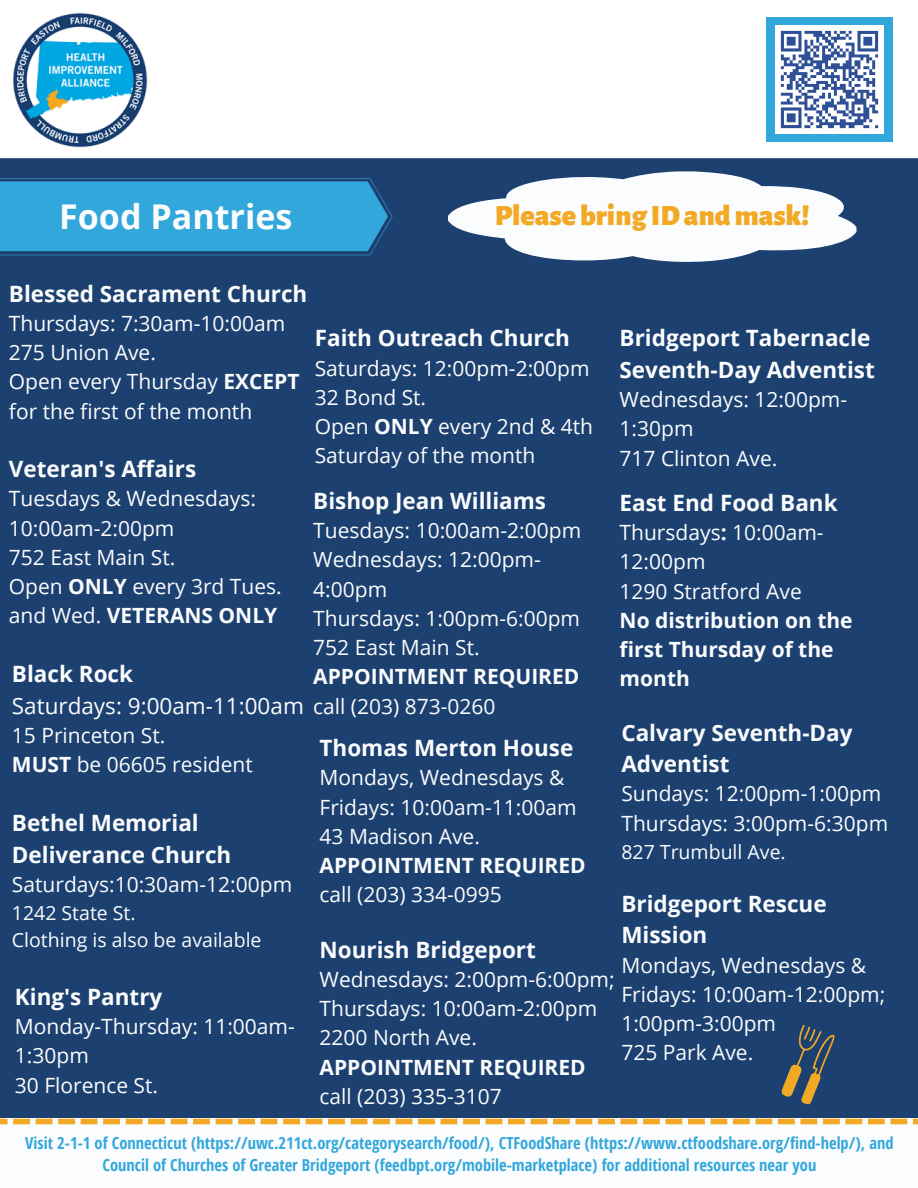
<style>
.page{position:relative;width:918px;height:1188px;background:#1c4070}
.page>*{position:absolute;margin:0;border:0;box-sizing:border-box;transform-origin:0 0}
.t1{font:700 34.05px "Open Sans";color:#fbfcfd}
.t2{font:900 29.55px "Alegreya Sans";color:#f2a925}
.t3{font:700 22.5px/31.5px "Open Sans";color:#fbfcfd}
.t4{font:22.5px "Open Sans";color:#fbfcfd}
.t5{font:21px/29.2px "Open Sans";color:#fbfcfd}
.t6{font:700 21px/29.2px "Open Sans";color:#fbfcfd}
.t7{font:19.5px "Open Sans";color:#fbfcfd}
.t8{font:700 16.5px/22.5px "Open Sans Condensed";color:#32a7dc;text-align:center}
.s1{font-weight:700}
.s2{font-size:21px}
.s3{font-weight:400}
</style>
<div class="page">
<div style="left:0;top:0;width:918px;height:158px;background:#fff"></div>
<img style="left:0;top:0;width:154px;height:153px">
<div style="left:766px;top:17px;width:127px;height:124px;background:#32a7dc"></div>
<img style="left:776px;top:25px;width:108px;height:108px">
<svg style="left:0;top:178px;width:393px;height:77px;background:#2f9acf"></svg>
<svg style="left:781px;top:1024px;width:54px;height:81px"></svg>
<svg style="left:448px;top:171px;width:408px;height:91px"></svg>
<div style="left:0;top:1119px;width:918px;height:69px;background:#fbfcfd"></div>
<svg style="left:0;top:1119px;width:918px;height:5px"></svg>
<p class="t1" style="left:59px;top:193px;width:235px">Food Pantries</p>
<p class="t2" style="left:495px;top:201px;width:316px">Please bring IDandmask!</p>
<p class="t3" style="left:9px;top:277px;width:300px">Blessed Sacrament Church</p>
<p class="t5" style="left:9px;top:308px;width:278px">Thursdays: 7:30am-10:00am</p>
<p class="t5" style="left:9px;top:337px;width:149px">275 Union Ave.</p>
<p class="t5" style="left:9px;top:367px;width:292px">Open every Thursday <span class="s1">EXCEPT </span>for the first of the month</p>
<p class="t3" style="left:315px;top:322px;width:257px">Faith Outreach Church</p>
<p class="t5" style="left:315px;top:353px;width:276px">Saturdays: 12:00pm-2:00pm</p>
<p class="t5" style="left:315px;top:382px;width:113px">32 Bond St.</p>
<p class="t5" style="left:315px;top:411px;width:280px">Open <span class="s1">ONLY</span> every 2nd &amp; 4th<br>Saturday of the month</p>
<p class="t3" style="left:620px;top:322px;width:257px">Bridgeport Tabernacle<br>Seventh-Day Adventist</p>
<p class="t5" style="left:620px;top:384px;width:229px">Wednesdays: 12:00pm-<br>1:30pm</p>
<p class="t5" style="left:620px;top:443px;width:159px">717 Clinton Ave.</p>
<p class="t3" style="left:9px;top:453px;width:189px">Veteran's Affairs</p>
<p class="t5" style="left:9px;top:484px;width:249px">Tuesdays &amp; Wednesdays:<br>10:00am-2:00pm</p>
<p class="t5" style="left:9px;top:542px;width:168px">752 East Main St.</p>
<p class="t5" style="left:9px;top:571px;width:274px">Open <span class="s1">ONLY</span> every 3rd Tues. and Wed. <span class="s1">VETERANS ONLY</span></p>
<p class="t3" style="left:313px;top:484px;width:234px">Bishop Jean Williams</p>
<p class="t5" style="left:313px;top:515px;width:269px">Tuesdays: 10:00am-2:00pm</p>
<p class="t5" style="left:313px;top:545px;width:229px">Wednesdays: 12:00pm-<br>4:00pm</p>
<p class="t5" style="left:313px;top:603px;width:268px">Thursdays: 1:00pm-6:00pm</p>
<p class="t5" style="left:313px;top:632px;width:168px">752 East Main St.</p>
<p class="t6" style="left:313px;top:662px;width:268px">APPOINTMENT REQUIRED</p>
<p class="t4" style="left:12px;top:690px;width:485px">Saturdays: 9:00am-11:00am <span class="s2">call (203) 873-0260</span></p>
<p class="t3" style="left:620px;top:486px;width:220px">East End Food Bank</p>
<p class="t5" style="left:620px;top:517px;width:206px">Thursdays<span class="s1">:</span> 10:00am-<br>12:00pm</p>
<p class="t5" style="left:620px;top:576px;width:184px">1290 Stratford Ave</p>
<p class="t6" style="left:620px;top:605px;width:235px">No distribution on the first Thursday of the</p>
<p class="t3" style="left:12px;top:658px;width:123px">Black Rock</p>
<p class="t6" style="left:620px;top:664px;width:72px">month</p>
<p class="t3" style="left:621px;top:716px;width:233px">Calvary Seventh-Day<br>Adventist</p>
<p class="t5" style="left:621px;top:779px;width:262px">Sundays: 12:00pm-1:00pm</p>
<p class="t5" style="left:621px;top:808px;width:268px">Thursdays: 3:00pm-6:30pm</p>
<p class="t7" style="left:621px;top:838px;width:166px">827 Trumbull Ave.</p>
<p class="t3" style="left:621px;top:887px;width:207px">Bridgeport Rescue<br>Mission</p>
<p class="t5" style="left:621px;top:950px;width:265px">Mondays, Wednesdays &amp;<br>Fridays: 10:00am-12:00pm;<br>1:00pm-3:00pm</p>
<p class="t5" style="left:621px;top:1038px;width:133px">725 Park Ave.</p>
<p class="t5" style="left:12px;top:720px;width:155px">15 Princeton St.</p>
<p class="t5" style="left:12px;top:749px;width:242px"><span class="s1">MUST</span> be 06605 resident</p>
<p class="t3" style="left:320px;top:732px;width:255px">Thomas Merton House</p>
<p class="t5" style="left:320px;top:763px;width:259px">Mondays, Wednesdays &amp;<br>Fridays: 10:00am-11:00am</p>
<p class="t5" style="left:320px;top:821px;width:162px">43 Madison Ave.</p>
<p class="t6" style="left:320px;top:850px;width:268px">APPOINTMENT REQUIRED <span class="s3">call (203) 334-0995</span></p>
<p class="t3" style="left:12px;top:807px;width:221px">Bethel Memorial<br>Deliverance Church</p>
<p class="t5" style="left:12px;top:869px;width:282px">Saturdays:10:30am-12:00pm</p>
<p class="t7" style="left:12px;top:899px;width:125px">1242 State St.</p>
<p class="t7" style="left:12px;top:926px;width:251px">Clothing is also be available</p>
<p class="t3" style="left:320px;top:933px;width:218px">Nourish Bridgeport</p>
<p class="t5" style="left:320px;top:964px;width:297px">Wednesdays: 2:00pm-6:00pm;<br>Thursdays: 10:00am-2:00pm</p>
<p class="t5" style="left:320px;top:1023px;width:159px">2200 North Ave.</p>
<p class="t6" style="left:320px;top:1052px;width:268px">APPOINTMENT REQUIRED <span class="s3">call (203) 335-3107</span></p>
<p class="t8" style="left:25px;top:1131px;width:870px">Visit 2-1-1 of Connecticut (https://uwc.211ct.org/categorysearch/food/), CTFoodShare (https://www.ctfoodshare.org/find-help/), and<br>Council of Churches of Greater Bridgeport (feedbpt.org/mobile-marketplace) for additional resources near you</p>
<p class="t3" style="left:15px;top:981px;width:149px">King's Pantry</p>
<p class="t5" style="left:15px;top:1011px;width:281px">Monday-Thursday: 11:00am-<br>1:30pm</p>
<p class="t5" style="left:15px;top:1070px;width:145px">30 Florence St.</p>
</div>
